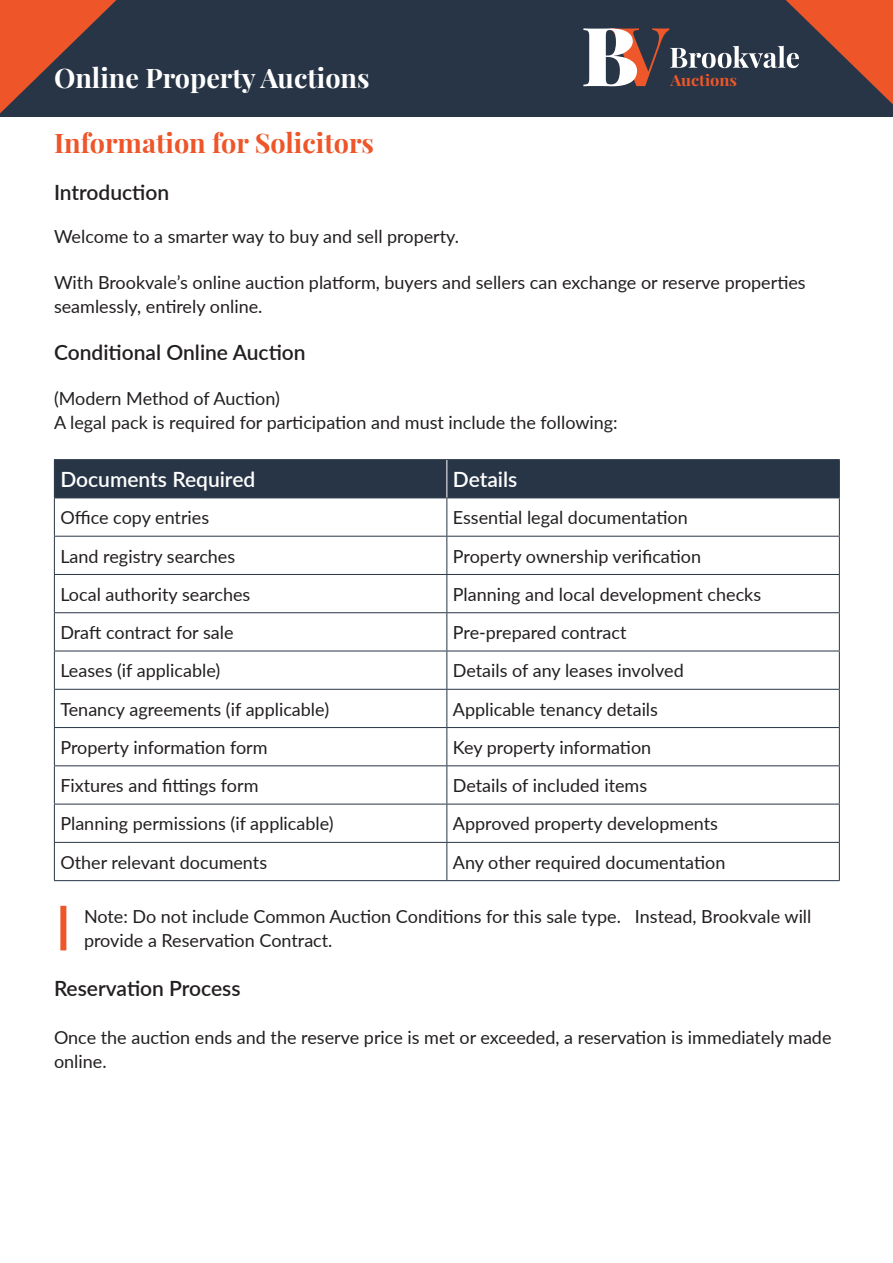
<style>
.page{position:relative;width:893px;height:1263px;background:#fff}
.page>*{position:absolute;margin:0;border:0;box-sizing:border-box;transform-origin:0 0}
.t1{font:700 27px "Playfair Display";color:#ee562a}
.t2{font:700 27px "Playfair Display";color:#fff}
.Sub_Header{font:600 21px "Lato";color:#231f20}
.Sub_Header-2{font:600 21px "Lato";color:#fff}
.Main_text{font:18px/24px "Lato";color:#231f20}
.t3{font:700 15.6px "Playfair Display";color:#ee5729;scale:1.06 1}
</style>
<div class="page">
<div style="left:0;top:0;width:893px;height:117px;background:#283546"></div>
<svg style="left:0;top:0;width:117px;height:114px"></svg>
<svg style="left:583px;top:0;width:310px;height:105px"></svg>
<div style="left:55px;top:460px;width:784px;height:37px;background:#283546"></div>
<hr style="left:54px;top:459px;width:393px;height:1px;background:#283546">
<hr style="left:54px;top:460px;width:1px;height:37px;background:#283546">
<hr style="left:447px;top:459px;width:393px;height:1px;background:#283546">
<hr style="left:839px;top:460px;width:1px;height:37px;background:#283546">
<hr style="left:54px;top:497px;width:393px;height:1px;background:#283546">
<hr style="left:54px;top:498px;width:1px;height:38px;background:#283546">
<hr style="left:447px;top:497px;width:393px;height:1px;background:#283546">
<hr style="left:446px;top:498px;width:1px;height:38px;background:#283546">
<hr style="left:839px;top:498px;width:1px;height:38px;background:#283546">
<hr style="left:54px;top:536px;width:393px;height:1px;background:#283546">
<hr style="left:54px;top:537px;width:1px;height:37px;background:#283546">
<hr style="left:447px;top:536px;width:393px;height:1px;background:#283546">
<hr style="left:446px;top:537px;width:1px;height:37px;background:#283546">
<hr style="left:839px;top:537px;width:1px;height:37px;background:#283546">
<hr style="left:54px;top:574px;width:393px;height:1px;background:#283546">
<hr style="left:54px;top:575px;width:1px;height:37px;background:#283546">
<hr style="left:447px;top:574px;width:393px;height:1px;background:#283546">
<hr style="left:446px;top:575px;width:1px;height:37px;background:#283546">
<hr style="left:839px;top:575px;width:1px;height:37px;background:#283546">
<hr style="left:54px;top:612px;width:393px;height:1px;background:#283546">
<hr style="left:54px;top:613px;width:1px;height:38px;background:#283546">
<hr style="left:447px;top:612px;width:393px;height:1px;background:#283546">
<hr style="left:446px;top:613px;width:1px;height:38px;background:#283546">
<hr style="left:839px;top:613px;width:1px;height:38px;background:#283546">
<hr style="left:54px;top:651px;width:393px;height:1px;background:#283546">
<hr style="left:54px;top:651px;width:1px;height:38px;background:#283546">
<hr style="left:447px;top:651px;width:393px;height:1px;background:#283546">
<hr style="left:446px;top:651px;width:1px;height:38px;background:#283546">
<hr style="left:839px;top:651px;width:1px;height:38px;background:#283546">
<hr style="left:54px;top:689px;width:393px;height:1px;background:#283546">
<hr style="left:54px;top:690px;width:1px;height:37px;background:#283546">
<hr style="left:447px;top:689px;width:393px;height:1px;background:#283546">
<hr style="left:446px;top:690px;width:1px;height:37px;background:#283546">
<hr style="left:839px;top:690px;width:1px;height:37px;background:#283546">
<hr style="left:54px;top:727px;width:393px;height:1px;background:#283546">
<hr style="left:54px;top:728px;width:1px;height:37px;background:#283546">
<hr style="left:447px;top:727px;width:393px;height:1px;background:#283546">
<hr style="left:446px;top:728px;width:1px;height:37px;background:#283546">
<hr style="left:839px;top:728px;width:1px;height:37px;background:#283546">
<hr style="left:54px;top:765px;width:393px;height:1px;background:#283546">
<hr style="left:54px;top:766px;width:1px;height:38px;background:#283546">
<hr style="left:447px;top:765px;width:393px;height:1px;background:#283546">
<hr style="left:446px;top:766px;width:1px;height:38px;background:#283546">
<hr style="left:839px;top:766px;width:1px;height:38px;background:#283546">
<hr style="left:54px;top:804px;width:393px;height:1px;background:#283546">
<hr style="left:54px;top:804px;width:1px;height:38px;background:#283546">
<hr style="left:447px;top:804px;width:393px;height:1px;background:#283546">
<hr style="left:446px;top:804px;width:1px;height:38px;background:#283546">
<hr style="left:839px;top:804px;width:1px;height:38px;background:#283546">
<hr style="left:54px;top:842px;width:393px;height:1px;background:#283546">
<hr style="left:54px;top:843px;width:1px;height:37px;background:#283546">
<hr style="left:447px;top:842px;width:393px;height:1px;background:#283546">
<hr style="left:446px;top:843px;width:1px;height:37px;background:#283546">
<hr style="left:839px;top:843px;width:1px;height:37px;background:#283546">
<hr style="left:54px;top:880px;width:393px;height:1px;background:#283546">
<hr style="left:447px;top:880px;width:393px;height:1px;background:#283546">
<hr style="left:446px;top:460px;width:1px;height:37px;background:#fff">
<div style="left:60px;top:906px;width:6px;height:44px;background:#ee562a"></div>
<p class="t2" style="left:54px;top:57px;width:317px">Online Property Auctions</p>
<p class="t3" style="left:671px;top:68px;width:64px">Auctions</p>
<p class="t1" style="left:54px;top:122px;width:322px">Information for Solicitors</p>
<p class="Sub_Header" style="left:54px;top:177px;width:117px">Introduction</p>
<p class="Main_text" style="left:54px;top:224px;width:407px">Welcome to a smarter way to buy and sell property.</p>
<p class="Main_text" style="left:54px;top:270px;width:753px">With Brookvale’s online auction platform, buyers and sellers can exchange or reserve properties seamlessly, entirely online.</p>
<p class="Sub_Header" style="left:54px;top:337px;width:253px">Conditional Online Auction</p>
<p class="Main_text" style="left:54px;top:386px;width:227px">(Modern Method of Auction)</p>
<p class="Main_text" style="left:54px;top:410px;width:565px">A legal pack is required for participation and must include the following:</p>
<p class="Sub_Header-2" style="left:60px;top:464px;width:196px">Documents Required</p>
<p class="Sub_Header-2" style="left:453px;top:464px;width:66px">Details</p>
<p class="Main_text" style="left:60px;top:505px;width:150px">Office copy entries</p>
<p class="Main_text" style="left:453px;top:505px;width:236px">Essential legal documentation</p>
<p class="Main_text" style="left:60px;top:543px;width:176px">Land registry searches</p>
<p class="Main_text" style="left:453px;top:543px;width:250px">Property ownership verification</p>
<p class="Main_text" style="left:60px;top:581px;width:191px">Local authority searches</p>
<p class="Main_text" style="left:453px;top:581px;width:310px">Planning and local development checks</p>
<p class="Main_text" style="left:60px;top:620px;width:175px">Draft contract for sale</p>
<p class="Main_text" style="left:453px;top:620px;width:175px">Pre-prepared contract</p>
<p class="Main_text" style="left:60px;top:658px;width:161px">Leases (if applicable)</p>
<p class="Main_text" style="left:453px;top:658px;width:232px">Details of any leases involved</p>
<p class="Main_text" style="left:60px;top:696px;width:270px">Tenancy agreements (if applicable)</p>
<p class="Main_text" style="left:453px;top:696px;width:207px">Applicable tenancy details</p>
<p class="Main_text" style="left:60px;top:735px;width:209px">Property information form</p>
<p class="Main_text" style="left:453px;top:735px;width:200px">Key property information</p>
<p class="Main_text" style="left:60px;top:773px;width:200px">Fixtures and fittings form</p>
<p class="Main_text" style="left:453px;top:773px;width:196px">Details of included items</p>
<p class="Main_text" style="left:60px;top:811px;width:275px">Planning permissions (if applicable)</p>
<p class="Main_text" style="left:453px;top:811px;width:267px">Approved property developments</p>
<p class="Main_text" style="left:60px;top:849px;width:208px">Other relevant documents</p>
<p class="Main_text" style="left:453px;top:849px;width:274px">Any other required documentation</p>
<p class="Main_text" style="left:84px;top:904px;width:729px">Note: Do not include Common Auction Conditions for this sale type. Instead, Brookvale will</p>
<p class="Main_text" style="left:84px;top:928px;width:250px">provide a Reservation Contract.</p>
<p class="Sub_Header" style="left:54px;top:973px;width:188px">Reservation Process</p>
<p class="Main_text" style="left:54px;top:1025px;width:779px">Once the auction ends and the reserve price is met or exceeded, a reservation is immediately made online.</p>
</div>
